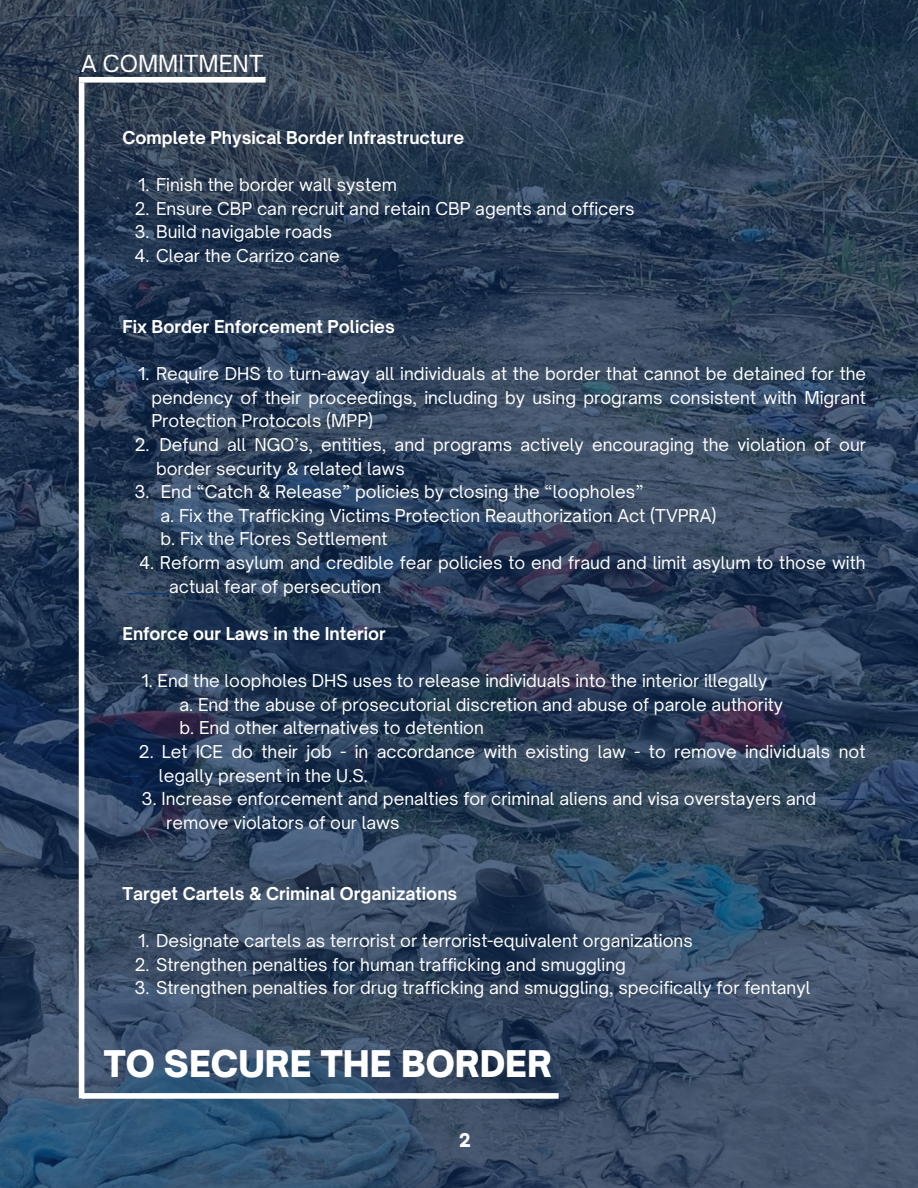
<style>
.page{position:relative;width:918px;height:1188px;background:#fff}
.page>*{position:absolute;margin:0;border:0;box-sizing:border-box;transform-origin:0 0}
.t1{font:900 35.25px "Open Sauce One";color:#fff}
.t2{font:22.5px "Open Sauce One";color:#fff}
.t3{font:900 18px "Open Sauce One";color:#fff}
.t4{font:16.95px/23.7px "Open Sauce One";color:#fff}
.t5{font:700 16.95px "Open Sauce One";color:#fff}
.s1{color:#083a7d}
.s2{color:#092852}
</style>
<div class="page">
<img style="left:0;top:0;width:918px;height:1188px">
<div style="left:79px;top:82px;width:5px;height:1016px;background:#fff"></div>
<div style="left:82px;top:1093px;width:477px;height:6px;background:#fff"></div>
<div style="left:79px;top:77px;width:187px;height:6px;background:#fff"></div>
<h2 class="t2" style="left:81px;top:50px;width:184px">A COMMITMENT</h2>
<p class="t5" style="left:123px;top:127px;width:343px">Complete Physical Border Infrastructure</p>
<p class="t4" style="left:138px;top:173px;width:260px">1. Finish the border wall system</p>
<p class="t4" style="left:135px;top:196px;width:502px">2. Ensure CBP can recruit and retain CBP agents and officers</p>
<p class="t4" style="left:134px;top:220px;width:199px">3. Build navigable roads</p>
<p class="t4" style="left:135px;top:244px;width:207px">4. Clear the Carrizo cane</p>
<p class="t5" style="left:123px;top:316px;width:274px">Fix Border Enforcement Policies</p>
<p class="t4" style="left:138px;top:362px;width:729px">1. Require DHS to turn-away all individuals at the border that cannot be detained for the</p>
<p class="t4" style="left:151px;top:385px;width:716px">pendency of their proceedings, including by using programs consistent with Migrant</p>
<p class="t4" style="left:151px;top:409px;width:223px">Protection Protocols (MPP)</p>
<p class="t4" style="left:159px;top:433px;width:708px">Defund all NGO’s, entities, and programs actively encouraging the violation of our</p>
<p class="t4" style="left:156px;top:456px;width:250px">border security &amp; related laws</p>
<p class="t4" style="left:161px;top:480px;width:484px">End “Catch &amp; Release” policies by closing the “loopholes”</p>
<p class="t4" style="left:135px;top:433px;width:16px">2.</p>
<p class="t4" style="left:134px;top:480px;width:17px">3.</p>
<p class="t4" style="left:160px;top:503px;width:558px">a. Fix the Trafficking Victims Protection Reauthorization Act (TVPRA) b. Fix the Flores Settlement</p>
<p class="t4" style="left:127px;top:551px;width:740px;text-indent:12px">4. Reform asylum and credible fear policies to end fraud and limit asylum to those with <span class="s1">______</span>actual fear of persecution</p>
<p class="t5" style="left:123px;top:623px;width:265px">Enforce our Laws in the Interior</p>
<p class="t4" style="left:180px;top:669px;width:605px;text-indent:-38px">1. End the loopholes DHS uses to release individuals into the interior illegally a. End the abuse of prosecutorial discretion and abuse of parole authority b. End other alternatives to detention</p>
<p class="t4" style="left:123px;top:740px;width:745px;text-indent:16px">2. Let ICE do their job - in accordance with existing law - to remove individuals not <span class="s1">---</span> legally present in the U.S.</p>
<p class="t4" style="left:142px;top:787px;width:725px">3. Increase enforcement and penalties for criminal aliens and visa overstayers and <span class="s2">------</span></p>
<p class="t4" style="left:123px;top:811px;width:279px"><span class="s2">-</span> remove violators of our laws</p>
<p class="t5" style="left:123px;top:883px;width:336px">Target Cartels &amp; Criminal Organizations</p>
<p class="t4" style="left:138px;top:929px;width:556px">1. Designate cartels as terrorist or terrorist-equivalent organizations</p>
<p class="t4" style="left:135px;top:952px;width:493px">2. Strengthen penalties for human trafficking and smuggling</p>
<p class="t4" style="left:134px;top:976px;width:677px">3. Strengthen penalties for drug trafficking and smuggling, specifically for fentanyl</p>
<h1 class="t1" style="left:104px;top:1042px;width:450px">TO SECURE THE BORDER</h1>
<p class="t3" style="left:459px;top:1129px;width:13px">2</p>
</div>
